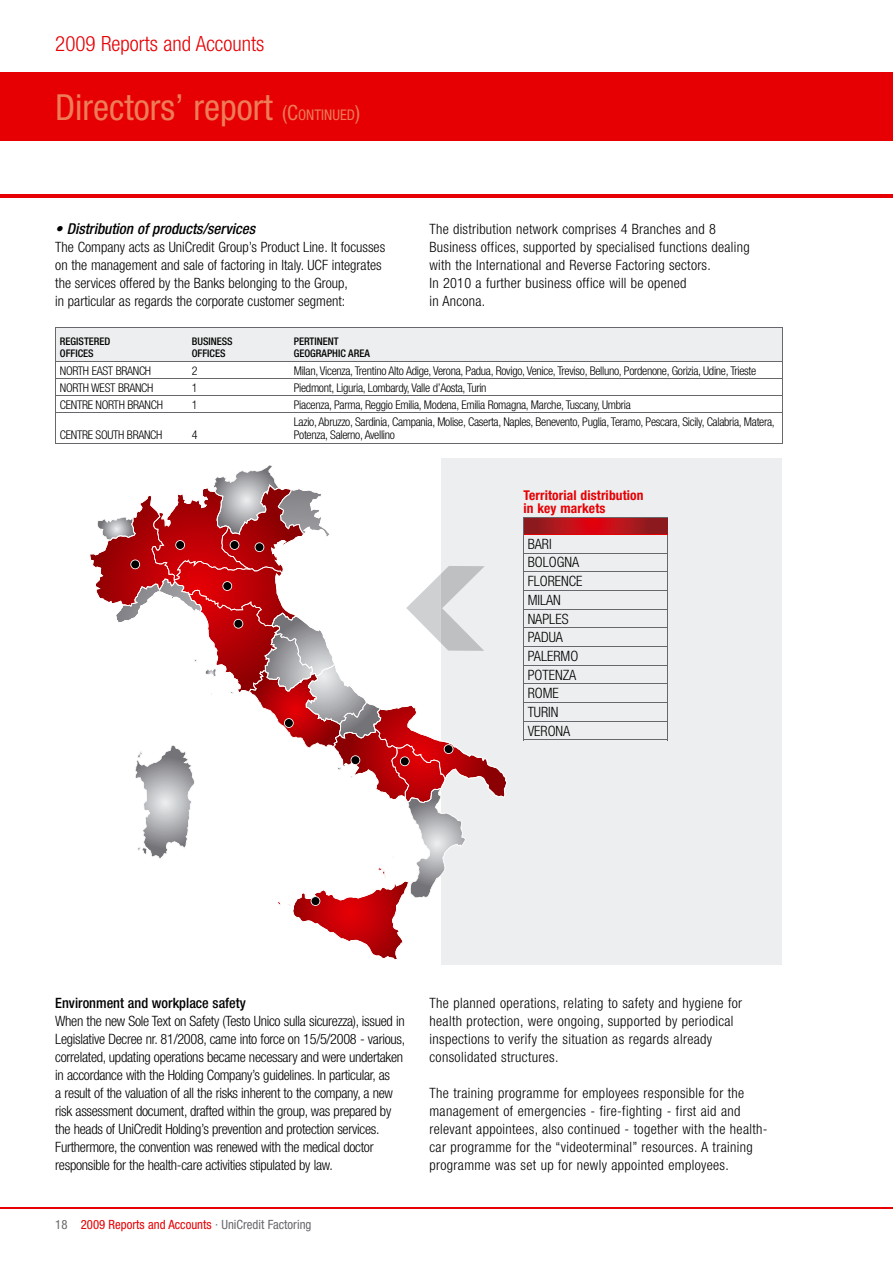
<style>
.page{position:relative;width:893px;height:1263px;background:#fff}
.page>*{position:absolute;margin:0;border:0;box-sizing:border-box;transform-origin:0 0}
.t1{font:condensed 36px "Helvetica Neue";color:#ed7c59}
.t2{font:300 condensed 21px "Helvetica Neue";color:#e60004}
.t3{font:italic 500 condensed 15px "Helvetica Neue";color:#000}
.t4{font:300 condensed 14.25px/18px "Helvetica Neue";letter-spacing:-.02em;color:#000}
.t5{font:300 condensed 14.25px/18px "Helvetica Neue";letter-spacing:.025em;color:#000}
.t6{font:300 condensed 14.25px/18.8px "Helvetica Neue";color:#000}
.t7{font:300 condensed 14.25px/18px "Helvetica Neue";letter-spacing:.02em;color:#000}
.t8{font:500 condensed 14.25px "Helvetica Neue";color:#000}
.t9{font:700 condensed 13.5px/13.5px "Helvetica Neue";letter-spacing:.01em;color:#e60004}
.t10{font:condensed 12.75px "Helvetica Neue";color:#e60004}
.t11{font:condensed 12.75px "Helvetica Neue";color:#68676c}
.t12{font:300 condensed 12px/13.5px "Helvetica Neue";letter-spacing:-.025em;color:#000}
.t13{font:500 condensed 10.5px/12px "Helvetica Neue";color:#000}
.s1{font-size:21px}
.s2{font-size:14.7px}
.s3{color:#68676c}
</style>
<div class="page">
<div style="left:0;top:72px;width:893px;height:68px;background:#e60004"></div>
<hr style="left:0;top:194px;width:893px;height:3px;background:#e60004">
<hr style="left:0;top:1208px;width:893px;height:1px;background:#e60004">
<div style="left:441px;top:459px;width:341px;height:506px;background:#edeeef"></div>
<svg style="left:90px;top:465px;width:417px;height:495px"></svg>
<svg style="left:524px;top:518px;width:144px;height:16px;background:#b0131a"></svg>
<hr style="left:524px;top:517px;width:144px;height:1px;background:#68676c">
<svg style="left:523px;top:517px;width:1px;height:36px"></svg>
<svg style="left:667px;top:534px;width:1px;height:19px"></svg>
<hr style="left:523px;top:553px;width:1px;height:37px;background:#68676c">
<hr style="left:667px;top:553px;width:1px;height:37px;background:#68676c">
<svg style="left:523px;top:590px;width:1px;height:19px"></svg>
<svg style="left:667px;top:590px;width:1px;height:19px"></svg>
<hr style="left:523px;top:609px;width:1px;height:131px;background:#68676c">
<hr style="left:667px;top:609px;width:1px;height:131px;background:#68676c">
<hr style="left:524px;top:534px;width:143px;height:1px;background:#e60004">
<hr style="left:524px;top:553px;width:143px;height:1px;background:#68676c">
<hr style="left:524px;top:571px;width:143px;height:1px;background:#68676c">
<hr style="left:524px;top:590px;width:143px;height:1px;background:#68676c">
<hr style="left:524px;top:609px;width:143px;height:1px;background:#68676c">
<hr style="left:524px;top:627px;width:143px;height:1px;background:#68676c">
<hr style="left:524px;top:646px;width:143px;height:1px;background:#68676c">
<hr style="left:524px;top:665px;width:143px;height:1px;background:#68676c">
<hr style="left:524px;top:683px;width:143px;height:1px;background:#68676c">
<hr style="left:524px;top:702px;width:143px;height:1px;background:#68676c">
<hr style="left:524px;top:721px;width:143px;height:1px;background:#68676c">
<hr style="left:524px;top:739px;width:143px;height:1px;background:#68676c">
<hr style="left:55px;top:327px;width:1px;height:35px;background:#68676c">
<hr style="left:782px;top:327px;width:1px;height:35px;background:#68676c">
<svg style="left:55px;top:328px;width:728px;height:85px"></svg>
<hr style="left:55px;top:413px;width:1px;height:31px;background:#68676c">
<hr style="left:782px;top:413px;width:1px;height:31px;background:#68676c">
<hr style="left:56px;top:361px;width:726px;height:1px;background:#68676c">
<hr style="left:56px;top:378px;width:726px;height:1px;background:#68676c">
<hr style="left:56px;top:395px;width:726px;height:1px;background:#68676c">
<hr style="left:56px;top:413px;width:726px;height:1px;background:#68676c">
<hr style="left:56px;top:443px;width:726px;height:1px;background:#68676c">
<hr style="left:56px;top:327px;width:726px;height:1px;background:#68676c">
<h2 class="t2" style="left:55px;top:36px;width:210px">2009 Reports and Accounts</h2>
<h1 class="t1" style="left:55px;top:95px;width:306px">Directors’ report <span class="s1">(C</span><span class="s2">ONTINUED</span><span class="s1">)</span></h1>
<p class="t3" style="left:55px;top:223px;width:201px">• Distribution of products/services</p>
<p class="t6" style="left:55px;top:239px;width:331px;line-height:18px">The Company acts as UniCredit Group’s Product Line. It focusses on the management and sale of factoring in Italy. UCF integrates the services offered by the Banks belonging to the Group,<br>in particular as regards the corporate customer segment:</p>
<p class="t7" style="left:429px;top:221px;width:322px">The distribution network comprises 4 Branches and 8<br>Business offices, supported by specialised functions dealing with the International and Reverse Factoring sectors.<br>In 2010 a further business office will be opened<br>in Ancona.</p>
<p class="t13" style="left:60px;top:337px;width:52px">REGISTERED<br>OFFICES</p>
<p class="t13" style="left:192px;top:337px;width:43px">BUSINESS<br>OFFICES</p>
<p class="t13" style="left:294px;top:337px;width:78px">PERTINENT<br>GEOGRAPHIC AREA</p>
<p class="t12" style="left:60px;top:365px;width:93px">NORTH EAST BRANCH</p>
<p class="t12" style="left:192px;top:365px;width:7px">2</p>
<p class="t12" style="left:294px;top:365px;width:464px">Milan, Vicenza, Trentino Alto Adige, Verona, Padua, Rovigo, Venice, Treviso, Belluno, Pordenone, Gorizia, Udine, Trieste</p>
<p class="t12" style="left:60px;top:382px;width:95px">NORTH WEST BRANCH</p>
<p class="t12" style="left:192px;top:382px;width:7px">1</p>
<p class="t12" style="left:294px;top:382px;width:194px">Piedmont, Liguria, Lombardy, Valle d’Aosta, Turin</p>
<p class="t12" style="left:60px;top:399px;width:104px">CENTRE NORTH BRANCH</p>
<p class="t12" style="left:192px;top:399px;width:7px">1</p>
<p class="t12" style="left:294px;top:399px;width:339px">Piacenza, Parma, Reggio Emilia, Modena, Emilia Romagna, Marche, Tuscany, Umbria</p>
<p class="t12" style="left:60px;top:429px;width:104px">CENTRE SOUTH BRANCH</p>
<p class="t12" style="left:192px;top:429px;width:7px">4</p>
<p class="t12" style="left:294px;top:416px;width:482px">Lazio, Abruzzo, Sardinia, Campania, Molise, Caserta, Naples, Benevento, Puglia, Teramo, Pescara, Sicily, Calabria, Matera,<br>Potenza, Salerno, Avellino</p>
<p class="t9" style="left:523px;top:489px;width:122px">Territorial distribution in key markets</p>
<p class="t6" style="left:528px;top:536px;width:56px">BARI<br>BOLOGNA<br>FLORENCE<br>MILAN<br>NAPLES<br>PADUA<br>PALERMO<br>POTENZA<br>ROME<br>TURIN<br>VERONA</p>
<p class="t8" style="left:55px;top:998px;width:192px">Environment and workplace safety</p>
<p class="t4" style="left:55px;top:1013px;width:351px">When the new Sole Text on Safety (Testo Unico sulla sicurezza), issued in Legislative Decree nr. 81/2008, came into force on 15/5/2008 - various, correlated, updating operations became necessary and were undertaken in accordance with the Holding Company’s guidelines. In particular, as<br>a result of the valuation of all the risks inherent to the company, a new risk assessment document, drafted within the group, was prepared by the heads of UniCredit Holding’s prevention and protection services.<br>Furthermore, the convention was renewed with the medical doctor responsible for the health-care activities stipulated by law.</p>
<p class="t11" style="left:55px;top:1220px;width:14px">18</p>
<p class="t10" style="left:81px;top:1220px;width:232px">2009 Reports and Accounts <span class="s3">· UniCredit Factoring</span></p>
<p class="t5" style="left:429px;top:995px;width:314px">The planned operations, relating to safety and hygiene for health protection, were ongoing, supported by periodical inspections to verify the situation as regards already consolidated structures.</p>
<p class="t5" style="left:429px;top:1085px;width:340px">The training programme for employees responsible for the management of emergencies - fire-fighting - first aid and relevant appointees, also continued - together with the health&shy;car programme for the “videoterminal” resources. A training programme was set up for newly appointed employees.</p>
</div>
